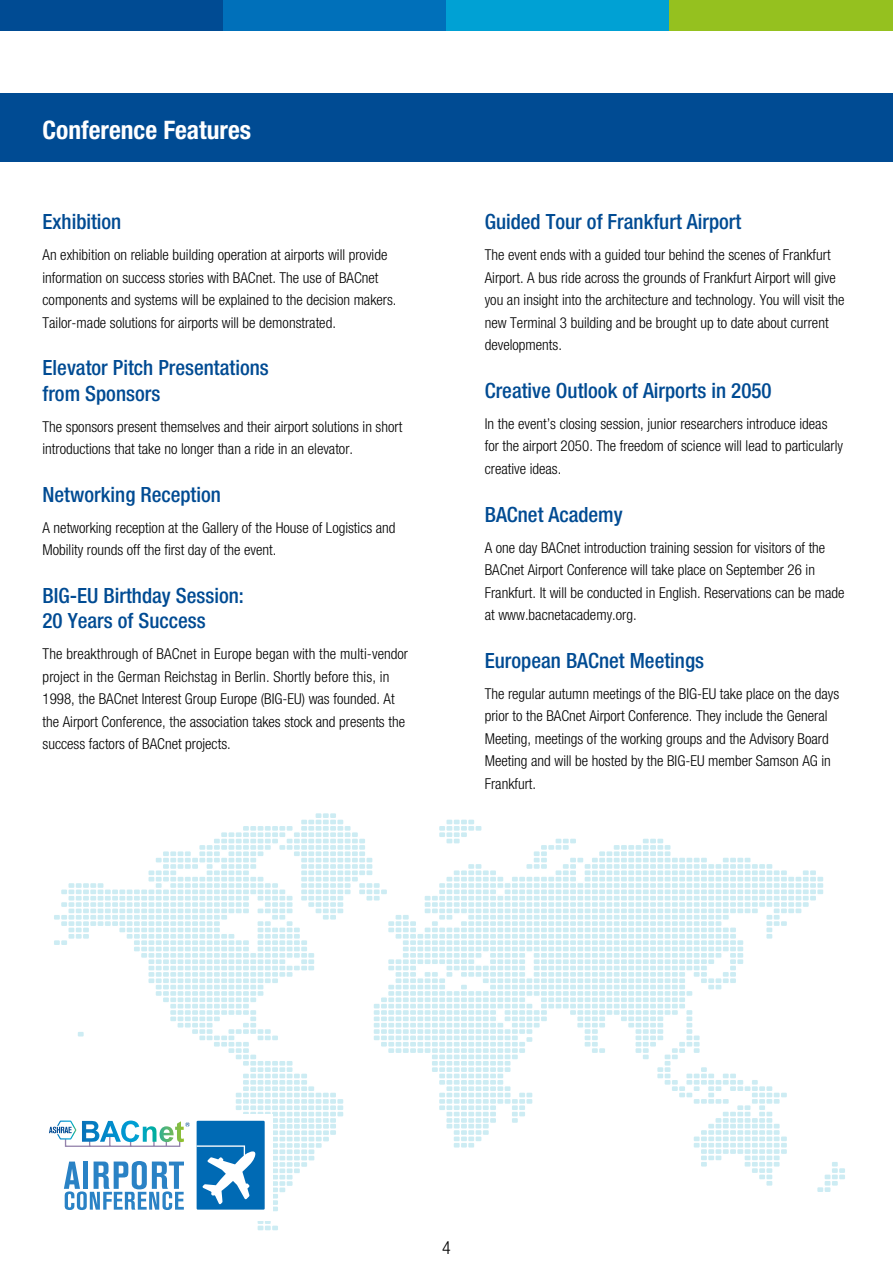
<style>
.page{position:relative;width:893px;height:1263px;background:#fff}
.page>*{position:absolute;margin:0;border:0;box-sizing:border-box;transform-origin:0 0}
.t1{font:700 condensed 25.5px "Helvetica Neue";color:#fff}
.t2{font:500 condensed 21px/25.2px "Helvetica Neue";color:#004b93}
.t3{font:300 condensed 18px "Helvetica Neue LT Std";color:#000}
.t4{font:300 condensed 15px/22.5px "Helvetica Neue";color:#000}
</style>
<div class="page">
<div style="left:0;top:0;width:223px;height:30px;background:#004b93"></div>
<div style="left:223px;top:0;width:223px;height:30px;background:#0070ba"></div>
<div style="left:446px;top:0;width:224px;height:30px;background:#00a1d4"></div>
<div style="left:670px;top:0;width:223px;height:30px;background:#95c11f"></div>
<div style="left:0;top:94px;width:893px;height:68px;background:#004b93"></div>
<svg style="left:49px;top:813px;width:796px;height:417px"></svg>
<h1 class="t1" style="left:43px;top:114px;width:210px">Conference Features</h1>
<h2 class="t2" style="left:43px;top:209px;width:80px">Exhibition</h2>
<p class="t4" style="left:43px;top:243px;width:355px">An exhibition on reliable building operation at airports will provide information on success stories with BACnet. The use of BACnet components and systems will be explained to the decision makers.<br>Tailor-made solutions for airports will be demonstrated.</p>
<h2 class="t2" style="left:43px;top:355px;width:228px">Elevator Pitch Presentations from Sponsors</h2>
<p class="t4" style="left:43px;top:415px;width:361px">The sponsors present themselves and their airport solutions in short introductions that take no longer than a ride in an elevator.</p>
<h2 class="t2" style="left:43px;top:481px;width:180px">Networking Reception</h2>
<p class="t4" style="left:43px;top:516px;width:355px">A networking reception at the Gallery of the House of Logistics and<br>Mobility rounds off the first day of the event.</p>
<h2 class="t2" style="left:43px;top:583px;width:203px">BIG-EU Birthday Session:<br>20 Years of Success</h2>
<p class="t4" style="left:43px;top:642px;width:367px">The breakthrough of BACnet in Europe began with the multi-vendor project in the German Reichstag in Berlin. Shortly before this, in 1998, the BACnet Interest Group Europe (BIG-EU) was founded. At the Airport Conference, the association takes stock and presents the success factors of BACnet projects.</p>
<h2 class="t2" style="left:485px;top:209px;width:258px">Guided Tour of Frankfurt Airport</h2>
<p class="t4" style="left:485px;top:243px;width:361px">The event ends with a guided tour behind the scenes of Frankfurt Airport. A bus ride across the grounds of Frankfurt Airport will give you an insight into the architecture and technology. You will visit the new Terminal 3 building and be brought up to date about current developments.</p>
<h2 class="t2" style="left:485px;top:377px;width:288px">Creative Outlook of Airports in 2050</h2>
<p class="t4" style="left:485px;top:412px;width:360px">In the event’s closing session, junior researchers introduce ideas for the airport 2050. The freedom of science will lead to particularly creative ideas.</p>
<h2 class="t2" style="left:485px;top:501px;width:140px">BACnet Academy</h2>
<p class="t4" style="left:485px;top:536px;width:361px">A one day BACnet introduction training session for visitors of the BACnet Airport Conference will take place on September 26 in Frankfurt. It will be conducted in English. Reservations can be made at www.bacnetacademy.org.</p>
<h2 class="t2" style="left:485px;top:647px;width:221px">European BACnet Meetings</h2>
<p class="t4" style="left:485px;top:682px;width:356px">The regular autumn meetings of the BIG-EU take place on the days prior to the BACnet Airport Conference. They include the General Meeting, meetings of the working groups and the Advisory Board Meeting and will be hosted by the BIG-EU member Samson AG in Frankfurt.</p>
<p class="t3" style="left:442px;top:1237px;width:10px">4</p>
</div>
